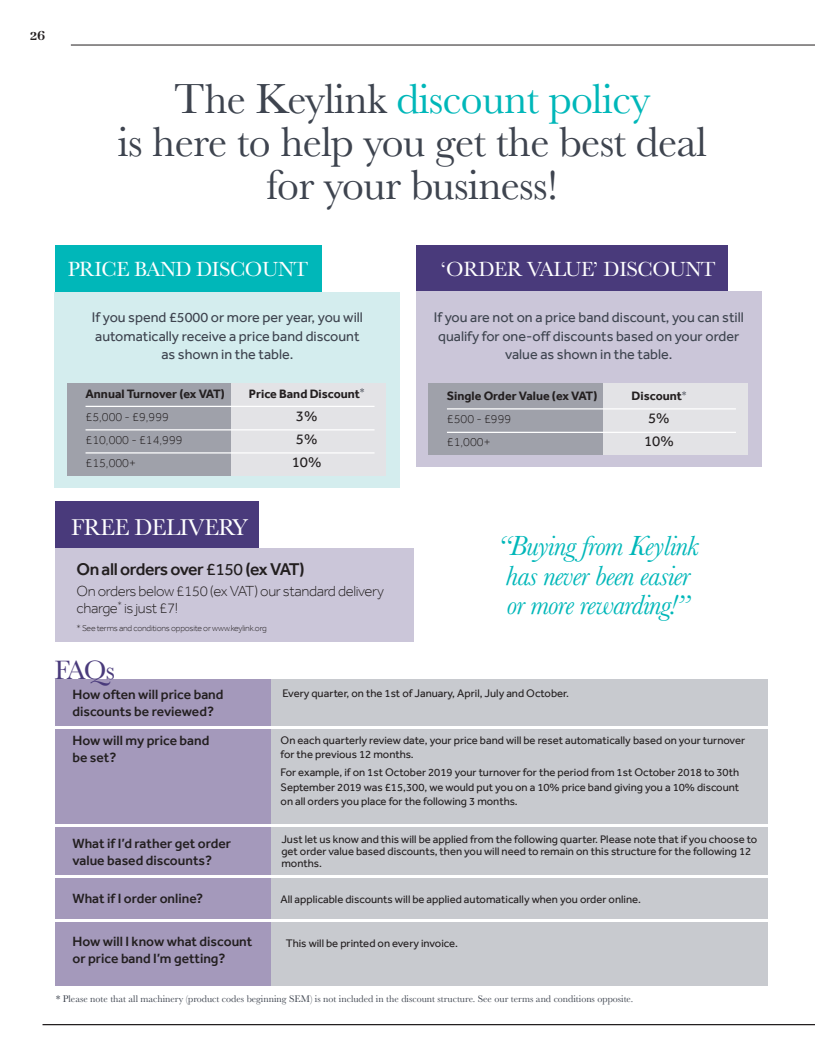
<style>
.page{position:relative;width:815px;height:1053px;background:#fff}
.page>*{position:absolute;margin:0;border:0;box-sizing:border-box;transform-origin:0 0}
.t1{font:43.62px/43.4px "Baskerville";letter-spacing:-.015em;color:#3e444f;text-align:center}
.t2{font:italic 28.75px/29.5px "Baskerville";letter-spacing:-.025em;color:#00b7b9}
.t3{font:27.62px "Baskerville";color:#493a7b}
.t4{font:23.75px "Baskerville";letter-spacing:-.025em;color:#fff}
.t5{font:21.25px "Baskerville";letter-spacing:-.02em;color:#fff}
.t6{font:500 17.5px "Effra";letter-spacing:-.03em;color:#231f20}
.t7{font:300 15px/17px "Effra";letter-spacing:-.025em;color:#231f20}
.t8{font:15px "Effra";color:#231f20}
.t9{font:800 15px "Abhaya Libre";color:#231f20}
.t10{font:14.38px/18.8px "Effra";color:#3e444f;text-align:center}
.t11{font:500 13.75px/17px "Effra";color:#231f20}
.t12{font:700 12.5px "Effra";color:#231f20}
.t13{font:300 12.5px "Effra";color:#231f20}
.t14{font:11.25px/14.5px "Effra";color:#231f20}
.t15{font:10px "Baskerville";color:#3e444f}
.t16{font:300 8.75px "Effra";letter-spacing:-.025em;color:#231f20}
.s1{color:#00b7b9}
.s2{font-weight:400}
</style>
<div class="page">
<hr style="left:43px;top:1023px;width:772px;height:2px;background:#231f20">
<div style="left:55px;top:679px;width:217px;height:307px;background:#a499bb"></div>
<div style="left:272px;top:679px;width:496px;height:307px;background:#c8cacf"></div>
<div style="left:55px;top:245px;width:267px;height:46px;background:#00b7b9"></div>
<div style="left:55px;top:291px;width:345px;height:196px;background:#d4edee"></div>
<div style="left:67px;top:383px;width:164px;height:92px;background:#9fa1aa"></div>
<div style="left:231px;top:383px;width:155px;height:92px;background:#e3e3e6"></div>
<hr style="left:86px;top:406px;width:289px;height:1px;background:#fff">
<hr style="left:86px;top:429px;width:289px;height:1px;background:#fff">
<hr style="left:86px;top:452px;width:289px;height:1px;background:#fff">
<div style="left:416px;top:245px;width:312px;height:46px;background:#493a7b"></div>
<div style="left:416px;top:291px;width:345px;height:176px;background:#cbc6d9"></div>
<div style="left:428px;top:383px;width:176px;height:72px;background:#9fa1aa"></div>
<div style="left:604px;top:383px;width:144px;height:72px;background:#e3e3e6"></div>
<hr style="left:447px;top:408px;width:289px;height:1px;background:#fff">
<hr style="left:447px;top:431px;width:289px;height:2px;background:#fff">
<div style="left:55px;top:501px;width:204px;height:47px;background:#493a7b"></div>
<div style="left:55px;top:548px;width:358px;height:93px;background:#cbc6d9"></div>
<hr style="left:54px;top:875px;width:714px;height:3px;background:#fff">
<hr style="left:54px;top:919px;width:714px;height:2px;background:#fff">
<hr style="left:54px;top:824px;width:714px;height:2px;background:#fff">
<hr style="left:54px;top:725px;width:714px;height:3px;background:#fff">
<hr style="left:71px;top:45px;width:744px;height:1px;background:#231f20">
<p class="t9" style="left:30px;top:27px;width:17px">26</p>
<p class="t1" style="left:118px;top:77px;width:590px">The Keylink <span class="s1">discount policy<br></span>is here to help you get the best deal for your business!</p>
<p class="t5" style="left:68px;top:257px;width:242px">PRICE BAND DISCOUNT</p>
<p class="t10" style="left:92px;top:308px;width:273px">If you spend £5000 or more per year, you will automatically receive a price band discount as shown in the table.</p>
<p class="t12" style="left:86px;top:386px;width:141px">Annual Turnover (ex VAT)</p>
<p class="t12" style="left:249px;top:386px;width:117px">Price Band Discount<sup>*</sup></p>
<p class="t13" style="left:86px;top:409px;width:85px">£5,000 - £9,999</p>
<p class="t8" style="left:296px;top:407px;width:23px">3%</p>
<p class="t13" style="left:86px;top:432px;width:99px">£10,000 - £14,999</p>
<p class="t8" style="left:296px;top:430px;width:23px">5%</p>
<p class="t13" style="left:86px;top:455px;width:52px">£15,000+</p>
<p class="t8" style="left:292px;top:453px;width:31px">10%</p>
<p class="t4" style="left:71px;top:513px;width:179px">FREE DELIVERY</p>
<p class="t6" style="left:76px;top:559px;width:230px">On all orders over <span class="s2">£150</span> (ex VAT)</p>
<p class="t7" style="left:76px;top:582px;width:309px">On orders below £150 (ex VAT) our standard delivery charge<sup>*</sup> is just £7!</p>
<p class="t16" style="left:76px;top:622px;width:192px">* See terms and conditions opposite or www.keylink.org</p>
<p class="t3" style="left:55px;top:654px;width:62px">FAQs</p>
<p class="t5" style="left:441px;top:257px;width:276px">‘ORDER VALUE’ DISCOUNT</p>
<p class="t10" style="left:434px;top:308px;width:312px">If you are not on a price band discount, you can still qualify for one-off discounts based on your order value as shown in the table.</p>
<p class="t12" style="left:447px;top:388px;width:152px">Single Order Value (ex VAT)</p>
<p class="t12" style="left:632px;top:388px;width:56px">Discount<sup>*</sup></p>
<p class="t13" style="left:447px;top:411px;width:66px">£500 - £999</p>
<p class="t8" style="left:648px;top:409px;width:23px">5%</p>
<p class="t13" style="left:447px;top:434px;width:45px">£1,000+</p>
<p class="t8" style="left:644px;top:432px;width:31px">10%</p>
<p class="t2" style="left:498px;top:531px;width:202px">“Buying from Keylink has never been easier or more rewarding!”</p>
<p class="t11" style="left:72px;top:685px;width:153px">How often will price band discounts be reviewed?</p>
<p class="t14" style="left:282px;top:685px;width:288px">Every quarter, on the 1st of January, April, July and October.</p>
<p class="t11" style="left:72px;top:732px;width:139px">How will my price band be set?</p>
<p class="t14" style="left:281px;top:732px;width:466px">On each quarterly review date, your price band will be reset automatically based on your turnover for the previous 12 months.</p>
<p class="t14" style="left:281px;top:765px;width:460px;text-align:justify">For example, if on 1st October 2019 your turnover for the period from 1st October 2018 to 30th September 2019 was £15,300, we would put you on a 10% price band giving you a 10% discount on all orders you place for the following 3 months.</p>
<p class="t11" style="left:72px;top:835px;width:160px">What if I’d rather get order value based discounts?</p>
<p class="t11" style="left:72px;top:889px;width:132px">What if I order online?</p>
<p class="t14" style="left:281px;top:832px;width:477px;line-height:12px">Just let us know and this will be applied from the following quarter. Please note that if you choose to get order value based discounts, then you will need to remain on this structure for the following 12 months.</p>
<p class="t14" style="left:281px;top:892px;width:362px">All applicable discounts will be applied automatically when you order online.</p>
<p class="t11" style="left:72px;top:933px;width:181px">How will I know what discount or price band I’m getting?</p>
<p class="t14" style="left:286px;top:935px;width:174px">This will be printed on every invoice.</p>
<p class="t15" style="left:56px;top:992px;width:578px">* Please note that all machinery (product codes beginning SEM) is not included in the discount structure. See our terms and conditions opposite.</p>
</div>
